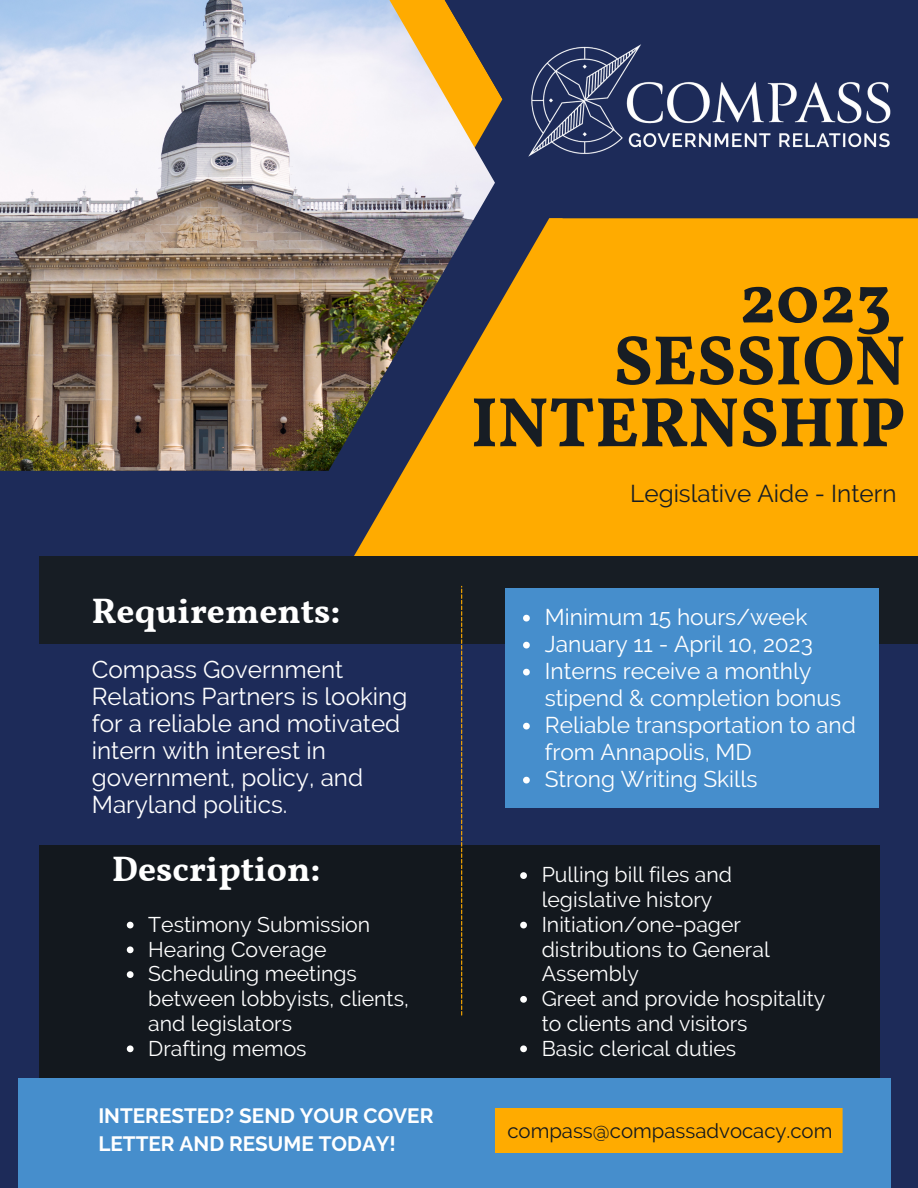
<style>
.page{position:relative;width:918px;height:1188px;background:#1d2b59}
.page>*{position:absolute;margin:0;border:0;box-sizing:border-box;transform-origin:0 0}
.t1{font:700 70.2px/61.8px "Vollkorn";color:#171d24;text-align:right}
.t2{font:700 35.25px "Vollkorn";color:#fff}
.t3{font:24.3px/27px "Raleway";color:#fff}
.t4{font:24.3px "Raleway";color:#171d24}
.t5{font:22.8px/27px "Raleway";color:#fff}
.t6{font:21.3px/24.8px "Raleway";color:#fff}
.t7{font:700 20.7px/28.2px "Raleway";color:#fff}
.t8{font:20.4px "Raleway";color:#13181e}
</style>
<div class="page">
<img style="left:0;top:0;width:495px;height:471px">
<img style="left:307px;top:218px;width:242px;height:338px">
<div style="left:549px;top:218px;width:369px;height:338px;background:#ffab00"></div>
<div style="left:39px;top:556px;width:879px;height:88px;background:#171d24"></div>
<div style="left:18px;top:1078px;width:873px;height:110px;background:#468ecc"></div>
<div style="left:39px;top:845px;width:840px;height:233px;background:#13181e"></div>
<svg style="left:461px;top:586px;width:1px;height:430px"></svg>
<div style="left:495px;top:1108px;width:348px;height:45px;background:#ffab00"></div>
<img style="left:528px;top:44px;width:363px;height:113px">
<div style="left:506px;top:588px;width:373px;height:220px;background:#468ecc"></div>
<svg style="left:523px;top:615px;width:7px;height:7px"></svg>
<svg style="left:523px;top:642px;width:7px;height:7px"></svg>
<svg style="left:523px;top:669px;width:7px;height:7px"></svg>
<svg style="left:523px;top:723px;width:7px;height:7px"></svg>
<svg style="left:523px;top:777px;width:7px;height:7px"></svg>
<svg style="left:127px;top:922px;width:7px;height:6px"></svg>
<svg style="left:127px;top:946px;width:7px;height:7px"></svg>
<svg style="left:127px;top:971px;width:7px;height:7px"></svg>
<svg style="left:127px;top:1045px;width:7px;height:7px"></svg>
<svg style="left:520px;top:872px;width:7px;height:7px"></svg>
<svg style="left:520px;top:922px;width:7px;height:6px"></svg>
<svg style="left:520px;top:996px;width:7px;height:7px"></svg>
<svg style="left:520px;top:1045px;width:7px;height:7px"></svg>
<h2 class="t2" style="left:92px;top:590px;width:250px">Requirements:</h2>
<p class="t3" style="left:92px;top:655px;width:317px">Compass Government<br>Relations Partners is looking for a reliable and motivated intern with interest in government, policy, and<br>Maryland politics.</p>
<h2 class="t2" style="left:112px;top:848px;width:210px">Description:</h2>
<p class="t6" style="left:148px;top:912px;width:262px">Testimony Submission<br>Hearing Coverage<br>Scheduling meetings between lobbyists, clients, and legislators<br>Drafting memos</p>
<p class="t7" style="left:98px;top:1102px;width:337px">INTERESTED? SEND YOUR COVER<br>LETTER AND RESUME TODAY!</p>
<h1 class="t1" style="left:471px;top:274px;width:436px">2023<br>SESSION<br>INTERNSHIP</h1>
<p class="t4" style="left:630px;top:480px;width:268px">Legislative Aide - Intern</p>
<p class="t5" style="left:545px;top:603px;width:312px">Minimum 15 hours/week<br>January 11 - April 10, 2023<br>Interns receive a monthly stipend &amp; completion bonus<br>Reliable transportation to and from Annapolis, MD<br>Strong Writing Skills</p>
<p class="t6" style="left:542px;top:862px;width:285px">Pulling bill files and legislative history<br>Initiation/one-pager distributions to General<br>Assembly<br>Greet and provide hospitality to clients and visitors<br>Basic clerical duties</p>
<p class="t8" style="left:507px;top:1119px;width:327px">compass@compassadvocacy.com</p>
</div>
